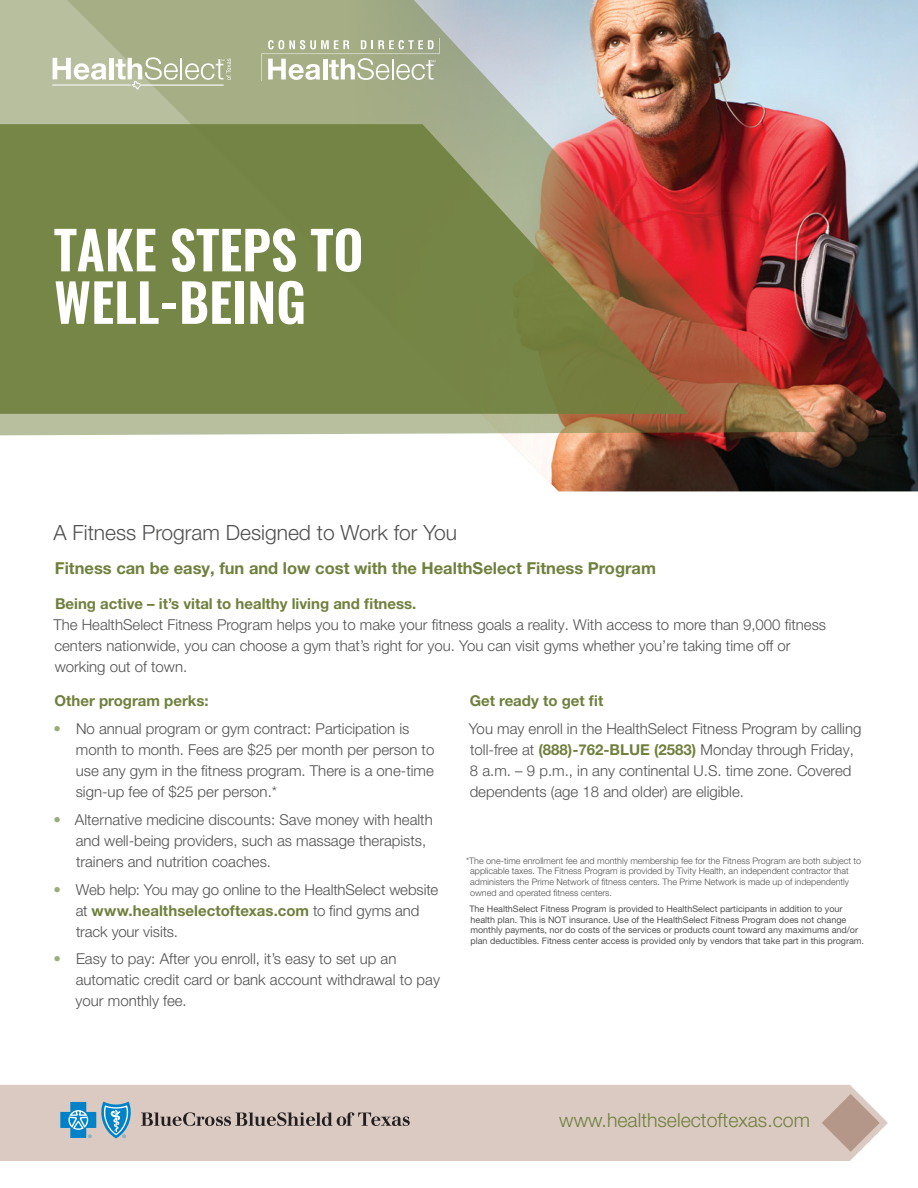
<style>
.page{position:relative;width:918px;height:1188px;background:#fff}
.page>*{position:absolute;margin:0;border:0;box-sizing:border-box;transform-origin:0 0}
.t1{font:600 52.5px/52.5px "Oswald";color:#fff}
.t2{font:300 21px "Helvetica Neue LT Pro";color:#505052}
.t3{font:300 19.5px "Helvetica Neue LT Pro";color:#6f803d}
.t4{font:700 16.5px "Helvetica Neue LT Pro";color:#6f803d}
.t5{font:300 15px/21px "Helvetica Neue LT Pro";color:#505052}
.t6{font:700 15px "Helvetica Neue LT Pro";color:#6f803d}
.t7{font:9px/10.5px "Helvetica Neue LT Pro";color:#505052}
.t8{font:300 9px/10.5px "Helvetica Neue LT Pro";color:#505052}
.s1{color:#98ad79}
.s2{font-weight:700;color:#6f803d}
</style>
<div class="page">
<div style="left:0;top:1085px;width:888px;height:76px;background:#dbcac2"></div>
<svg style="left:822px;top:1094px;width:58px;height:58px;background:#ccb7ad"></svg>
<img style="left:503px;top:0;width:415px;height:491px">
<img style="left:0;top:0;width:817px;height:436px">
<svg style="left:0;top:124px;width:688px;height:290px;background:#817e47"></svg>
<svg style="left:141px;top:1112px;width:269px;height:14px;background:#9f928d"></svg>
<svg style="left:60px;top:1102px;width:72px;height:36px;background:#6eabcd"></svg>
<svg style="left:53px;top:58px;width:53px;height:22px"></svg>
<div style="left:109px;top:58px;width:5px;height:21px;background:#fff"></div>
<hr style="left:180px;top:58px;width:2px;height:21px;background:#fff">
<svg style="left:185px;top:59px;width:46px;height:21px"></svg>
<svg style="left:116px;top:57px;width:62px;height:32px"></svg>
<hr style="left:52px;top:85px;width:79px;height:1px;background:#fff">
<hr style="left:141px;top:85px;width:83px;height:1px;background:#fff">
<svg style="left:261px;top:39px;width:179px;height:42px"></svg>
<h1 class="t1" style="left:54px;top:225px;width:311px">TAKE STEPS TO<br>WELL-BEING</h1>
<h2 class="t2" style="left:53px;top:520px;width:405px">A Fitness Program Designed to Work for You</h2>
<p class="t4" style="left:55px;top:558px;width:602px">Fitness can be easy, fun and low cost with the HealthSelect Fitness Program</p>
<p class="t6" style="left:55px;top:594px;width:363px">Being active – it’s vital to healthy living and fitness.</p>
<p class="t5" style="left:53px;top:614px;width:774px">The HealthSelect Fitness Program helps you to make your fitness goals a reality. With access to more than 9,000 fitness centers nationwide, you can choose a gym that’s right for you. You can visit gyms whether you’re taking time off or working out of town.</p>
<p class="t6" style="left:55px;top:692px;width:156px">Other program perks:</p>
<p class="t5" style="left:76px;top:718px;width:360px;text-indent:-22px"><span class="s1">•</span> No annual program or gym contract: Participation is month to month. Fees are $25 per month per person to use any gym in the fitness program. There is a one-time sign-up fee of $25 per person.*</p>
<p class="t5" style="left:76px;top:809px;width:359px;text-indent:-22px"><span class="s1">•</span> Alternative medicine discounts: Save money with health and well-being providers, such as massage therapists, trainers and nutrition coaches.</p>
<p class="t5" style="left:76px;top:879px;width:364px;text-indent:-22px"><span class="s1">•</span> Web help: You may go online to the HealthSelect website at <span class="s2">www.healthselectoftexas.com</span> to find gyms and track your visits.</p>
<p class="t5" style="left:76px;top:948px;width:366px;text-indent:-22px"><span class="s1">•</span> Easy to pay: After you enroll, it’s easy to set up an automatic credit card or bank account withdrawal to pay your monthly fee.</p>
<p class="t6" style="left:470px;top:692px;width:135px">Get ready to get fit</p>
<p class="t5" style="left:469px;top:718px;width:394px">You may enroll in the HealthSelect Fitness Program by calling toll-free at <span class="s2">(888)-762-BLUE (2583)</span> Monday through Friday, 8 a.m. – 9 p.m., in any continental U.S. time zone. Covered dependents (age 18 and older) are eligible.</p>
<p class="t8" style="left:470px;top:855px;width:393px;text-indent:-4px">*The one-time enrollment fee and monthly membership fee for the Fitness Program are both subject to applicable taxes. The Fitness Program is provided by Tivity Health, an independent contractor that administers the Prime Network of fitness centers. The Prime Network is made up of independently owned and operated fitness centers.</p>
<p class="t7" style="left:469px;top:903px;width:396px">The HealthSelect Fitness Program is provided to HealthSelect participants in addition to your health plan. This is NOT insurance. Use of the HealthSelect Fitness Program does not change monthly payments, nor do costs of the services or products count toward any maximums and/or plan deductibles. Fitness center access is provided only by vendors that take part in this program.</p>
<h3 class="t3" style="left:559px;top:1109px;width:252px">www.healthselectoftexas.com</h3>
</div>
